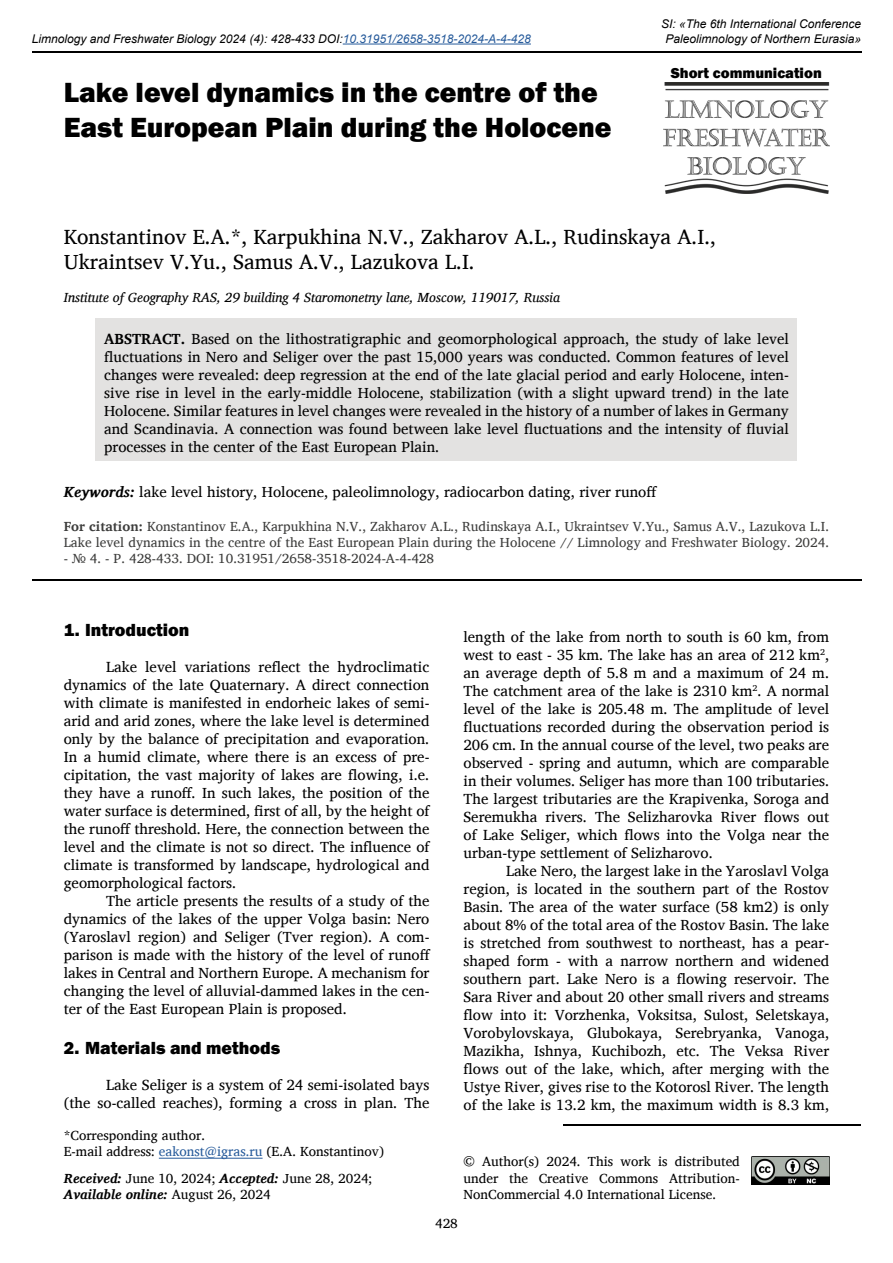
<style>
.page{position:relative;width:893px;height:1263px;background:#fff}
.page>*{position:absolute;margin:0;border:0;box-sizing:border-box;transform-origin:0 0}
.t1{font:800 28.5px/34.2px "Franklin Gothic";color:#000}
.t2{font:21px/25.2px "Charis SIL";color:#000}
.t3{font:800 18px "Franklin Gothic";color:#000}
.t4{font:15px/18px "Charis SIL";color:#000;text-align:justify}
.t5{font:800 15px "Franklin Gothic";color:#000}
.t6{font:13.5px/16.2px "Charis SIL";color:#3c3c3b}
.t7{font:13.5px/16.2px "Charis SIL";color:#000}
.t8{font:italic 13.5px "Charis SIL";color:#000}
.t9{font:italic 12px/14.4px "Arial";color:#000;text-align:center}
.s1{color:#275b9b}
.s2{font-weight:700}
.s3{font-weight:700;font-style:italic}
</style>
<div class="page">
<hr style="left:32px;top:51px;width:829px;height:2px;background:#000">
<hr style="left:563px;top:1124px;width:298px;height:1px;background:#000">
<img style="left:663px;top:82px;width:166px;height:112px">
<img style="left:751px;top:1157px;width:78px;height:27px">
<hr style="left:343px;top:44px;width:188px;height:1px;background:#275b9b">
<div style="left:96px;top:318px;width:701px;height:143px;background:#e3e2e1"></div>
<hr style="left:159px;top:1158px;width:104px;height:1px;background:#275b9b">
<hr style="left:32px;top:579px;width:829px;height:2px;background:#000">
<p class="t9" style="left:32px;top:32px;width:500px">Limnology and Freshwater Biology 2024 (4): 428-433 DOI:<span class="s1">10.31951/2658-3518-2024-A-4-428</span></p>
<h1 class="t1" style="left:64px;top:76px;width:549px">Lake level dynamics in the centre of the<br>East European Plain during the Holocene</h1>
<p class="t9" style="left:661px;top:17px;width:201px">SI: «The 6th International Conference<br>Paleolimnology of Northern Eurasia»</p>
<p class="t5" style="left:671px;top:63px;width:153px">Short communication</p>
<h2 class="t2" style="left:64px;top:224px;width:654px">Konstantinov E.A.*, Karpukhina N.V., Zakharov A.L., Rudinskaya A.I.,<br>Ukraintsev V.Yu., Samus A.V., Lazukova L.I.</h2>
<p class="t8" style="left:64px;top:289px;width:498px">Institute of Geography RAS, 29 building 4 Staromonetny lane, Moscow, 119017, Russia</p>
<p class="t4" style="left:104px;top:330px;width:686px"><span class="s2">ABSTRACT.</span> Based on the lithostratigraphic and geomorphological approach, the study of lake level fluctuations in Nero and Seliger over the past 15,000 years was conducted. Common features of level changes were revealed: deep regression at the end of the late glacial period and early Holocene, inten&shy;sive rise in level in the early-middle Holocene, stabilization (with a slight upward trend) in the late Holocene. Similar features in level changes were revealed in the history of a number of lakes in Germany and Scandinavia. A connection was found between lake level fluctuations and the intensity of fluvial processes in the center of the East European Plain.</p>
<p class="t4" style="left:64px;top:482px;width:595px"><span class="s3">Keywords:</span> lake level history, Holocene, paleolimnology, radiocarbon dating, river runoff</p>
<p class="t6" style="left:64px;top:518px;width:767px"><span class="s2">For citation:</span> Konstantinov E.A., Karpukhina N.V., Zakharov A.L., Rudinskaya A.I., Ukraintsev V.Yu., Samus A.V., Lazukova L.I.<br>Lake level dynamics in the centre of the East European Plain during the Holocene // Limnology and Freshwater Biology. 2024.</p>
<p class="t6" style="left:64px;top:550px;width:372px">- № 4. - P. 428-433. DOI: 10.31951/2658-3518-2024-A-4-428</p>
<p class="t3" style="left:64px;top:618px;width:127px">1. Introduction</p>
<p class="t4" style="left:64px;top:658px;width:367px;text-indent:43px">Lake level variations reflect the hydroclimatic dynamics of the late Quaternary. A direct connection with climate is manifested in endorheic lakes of semi&shy;arid and arid zones, where the lake level is determined only by the balance of precipitation and evaporation.<br>In a humid climate, where there is an excess of pre&shy;cipitation, the vast majority of lakes are flowing, i.e. they have a runoff. In such lakes, the position of the water surface is determined, first of all, by the height of the runoff threshold. Here, the connection between the level and the climate is not so direct. The influence of climate is transformed by landscape, hydrological and geomorphological factors.</p>
<p class="t4" style="left:64px;top:892px;width:368px;text-indent:43px">The article presents the results of a study of the dynamics of the lakes of the upper Volga basin: Nero (Yaroslavl region) and Seliger (Tver region). A com&shy;parison is made with the history of the level of runoff lakes in Central and Northern Europe. A mechanism for changing the level of alluvial-dammed lakes in the cen&shy;ter of the East European Plain is proposed.</p>
<p class="t3" style="left:64px;top:1036px;width:218px">2. Materials and methods</p>
<p class="t4" style="left:64px;top:1076px;width:367px;text-align:right">Lake Seliger is a system of 24 semi-isolated bays<br>(the so-called reaches), forming a cross in plan. The</p>
<p class="t7" style="left:64px;top:1127px;width:322px">*Corresponding author.<br>E-mail address: <span class="s1">eakonst@igras.ru</span> (E.A. Konstantinov)</p>
<p class="t7" style="left:64px;top:1170px;width:310px"><span class="s3">Received:</span> June 10, 2024; <span class="s3">Accepted:</span> June 28, 2024;<br><span class="s3">Available online:</span> August 26, 2024</p>
<p class="t4" style="left:463px;top:627px;width:367px">length of the lake from north to south is 60 km, from west to east - 35 km. The lake has an area of 212 km<sup>2</sup>, an average depth of 5.8 m and a maximum of 24 m.<br>The catchment area of the lake is 2310 km<sup>2</sup>. A normal level of the lake is 205.48 m. The amplitude of level fluctuations recorded during the observation period is 206 cm. In the annual course of the level, two peaks are observed - spring and autumn, which are comparable in their volumes. Seliger has more than 100 tributaries.<br>The largest tributaries are the Krapivenka, Soroga and Seremukha rivers. The Selizharovka River flows out of Lake Seliger, which flows into the Volga near the urban-type settlement of Selizharovo.</p>
<p class="t4" style="left:463px;top:861px;width:367px;text-indent:43px">Lake Nero, the largest lake in the Yaroslavl Volga region, is located in the southern part of the Rostov Basin. The area of the water surface (58 km2) is only about 8% of the total area of the Rostov Basin. The lake is stretched from southwest to northeast, has a pear&shy;shaped form - with a narrow northern and widened southern part. Lake Nero is a flowing reservoir. The Sara River and about 20 other small rivers and streams flow into it: Vorzhenka, Voksitsa, Sulost, Seletskaya, Vorobylovskaya, Glubokaya, Serebryanka, Vanoga, Mazikha, Ishnya, Kuchibozh, etc. The Veksa River flows out of the lake, which, after merging with the Ustye River, gives rise to the Kotorosl River. The length of the lake is 13.2 km, the maximum width is 8.3 km,</p>
<p class="t7" style="left:463px;top:1154px;width:278px;text-align:justify">© Author(s) 2024. This work is distributed under the Creative Commons Attribution-NonCommercial 4.0 International License.</p>
<p class="t7" style="left:435px;top:1215px;width:24px">428</p>
</div>
